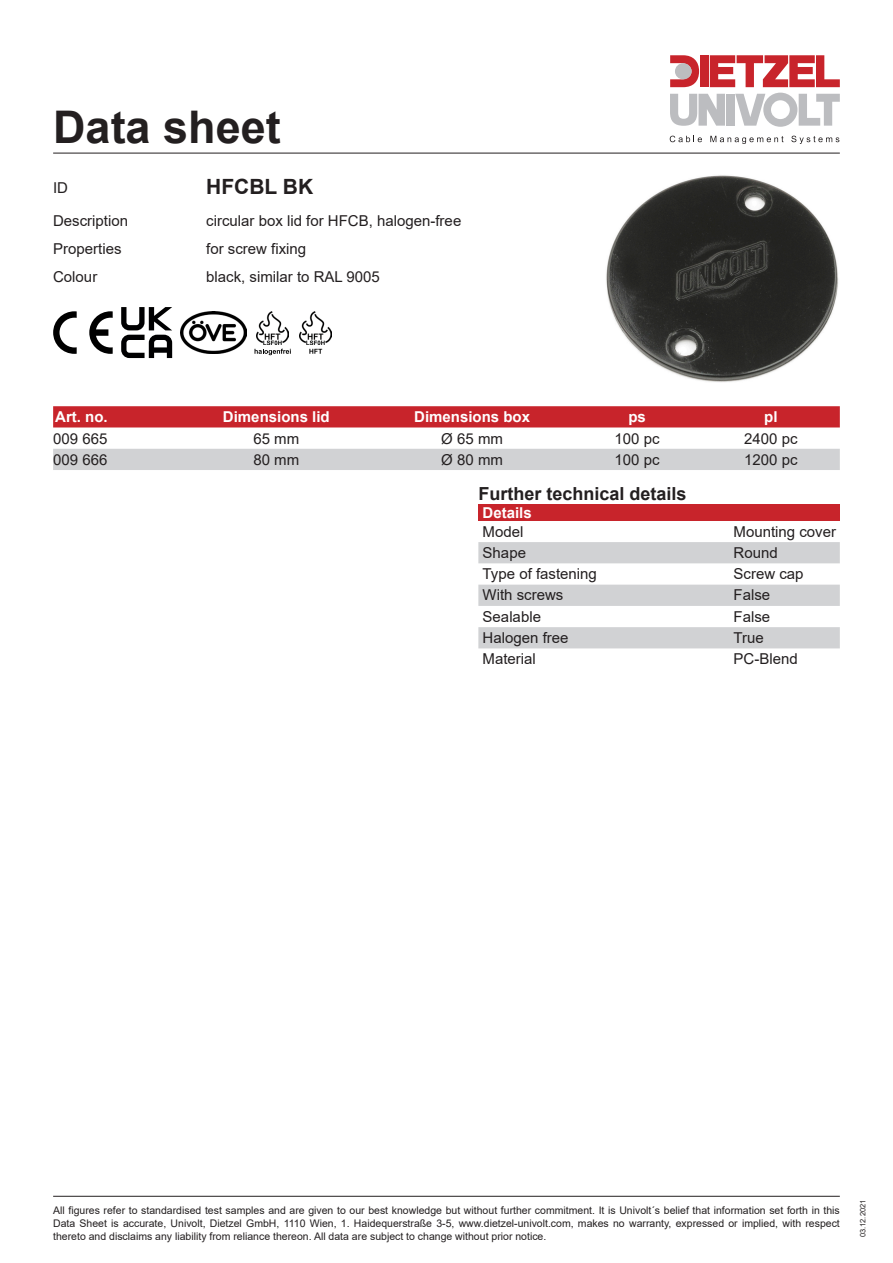
<style>
.page{position:relative;width:893px;height:1263px;background:#fff}
.page>*{position:absolute;margin:0;border:0;box-sizing:border-box;transform-origin:0 0}
.Standard_Absatz{font:700 45px "Arial";color:#231f20}
.Standard_Absatz-2{font:700 21px "Arial";color:#231f20}
.Standard_Absatz-3{font:700 18px "Arial";color:#231f20}
.Standard_Absatz-4{font:15px "Arial";color:#231f20}
.Standard_Absatz-5{font:700 15px "Arial";color:#fff}
.Standard_Absatz-6{font:10.5px/12.6px "Arial";color:#231f20;text-align:justify}
.Standard_Absatz-7{font:7.5px "Arial";color:#231f20}
</style>
<div class="page">
<hr style="left:53px;top:153px;width:787px;height:1px;background:#231f20">
<svg style="left:670px;top:136px;width:32px;height:6px"></svg>
<svg style="left:710px;top:136px;width:73px;height:8px"></svg>
<svg style="left:791px;top:136px;width:48px;height:8px"></svg>
<div style="left:700px;top:55px;width:9px;height:32px;background:#c8242b"></div>
<div style="left:726px;top:94px;width:8px;height:32px;background:#bcbdc0"></div>
<svg style="left:670px;top:94px;width:55px;height:32px"></svg>
<svg style="left:670px;top:55px;width:29px;height:32px"></svg>
<div style="left:675px;top:63px;width:17px;height:16px;background:#bcbdc0;border-radius:50%"></div>
<svg style="left:710px;top:55px;width:130px;height:32px"></svg>
<svg style="left:735px;top:93px;width:105px;height:34px"></svg>
<hr style="left:53px;top:1196px;width:787px;height:1px;background:#231f20">
<div style="left:53px;top:406px;width:787px;height:21px;background:#c8242b"></div>
<div style="left:53px;top:449px;width:787px;height:21px;background:#d1d2d4"></div>
<div style="left:478px;top:504px;width:362px;height:17px;background:#c8242b"></div>
<svg style="left:478px;top:542px;width:362px;height:106px"></svg>
<svg style="left:89px;top:311px;width:24px;height:43px"></svg>
<svg style="left:53px;top:311px;width:24px;height:43px"></svg>
<svg style="left:121px;top:307px;width:51px;height:51px"></svg>
<img style="left:181px;top:311px;width:65px;height:43px">
<img style="left:256px;top:311px;width:33px;height:33px">
<svg style="left:255px;top:349px;width:36px;height:6px"></svg>
<img style="left:299px;top:311px;width:33px;height:33px">
<svg style="left:309px;top:349px;width:13px;height:5px"></svg>
<svg style="left:606px;top:175px;width:232px;height:207px;fill:#2b2b29"></svg>
<p class="Standard_Absatz" style="left:53px;top:95px;width:229px">Data sheet</p>
<p class="Standard_Absatz-2" style="left:206px;top:172px;width:108px">HFCBL BK</p>
<p class="Standard_Absatz-4" style="left:53px;top:178px;width:16px">ID</p>
<p class="Standard_Absatz-4" style="left:53px;top:210px;width:77px">Description</p>
<p class="Standard_Absatz-4" style="left:206px;top:210px;width:257px">circular box lid for HFCB, halogen-free</p>
<p class="Standard_Absatz-4" style="left:53px;top:238px;width:70px">Properties</p>
<p class="Standard_Absatz-4" style="left:206px;top:238px;width:102px">for screw fixing</p>
<p class="Standard_Absatz-4" style="left:53px;top:266px;width:46px">Colour</p>
<p class="Standard_Absatz-4" style="left:206px;top:266px;width:175px">black, similar to RAL 9005</p>
<p class="Standard_Absatz-5" style="left:55px;top:406px;width:54px">Art. no.</p>
<p class="Standard_Absatz-5" style="left:223px;top:406px;width:108px">Dimensions lid</p>
<p class="Standard_Absatz-5" style="left:414px;top:406px;width:117px">Dimensions box</p>
<p class="Standard_Absatz-5" style="left:628px;top:406px;width:19px">ps</p>
<p class="Standard_Absatz-5" style="left:764px;top:406px;width:15px">pl</p>
<p class="Standard_Absatz-4" style="left:53px;top:428px;width:56px">009 665</p>
<p class="Standard_Absatz-4" style="left:253px;top:428px;width:47px">65 mm</p>
<p class="Standard_Absatz-4" style="left:441px;top:428px;width:63px">Ø 65 mm</p>
<p class="Standard_Absatz-4" style="left:615px;top:428px;width:47px">100 pc</p>
<p class="Standard_Absatz-4" style="left:744px;top:428px;width:55px">2400 pc</p>
<p class="Standard_Absatz-4" style="left:53px;top:449px;width:56px">009 666</p>
<p class="Standard_Absatz-4" style="left:253px;top:449px;width:47px">80 mm</p>
<p class="Standard_Absatz-4" style="left:441px;top:449px;width:63px">Ø 80 mm</p>
<p class="Standard_Absatz-4" style="left:615px;top:449px;width:47px">100 pc</p>
<p class="Standard_Absatz-4" style="left:744px;top:449px;width:55px">1200 pc</p>
<p class="Standard_Absatz-3" style="left:478px;top:481px;width:210px">Further technical details</p>
<p class="Standard_Absatz-5" style="left:483px;top:502px;width:51px">Details</p>
<p class="Standard_Absatz-4" style="left:483px;top:521px;width:42px">Model</p>
<p class="Standard_Absatz-4" style="left:733px;top:521px;width:104px">Mounting cover</p>
<p class="Standard_Absatz-4" style="left:483px;top:542px;width:45px">Shape</p>
<p class="Standard_Absatz-4" style="left:733px;top:542px;width:46px">Round</p>
<p class="Standard_Absatz-4" style="left:483px;top:564px;width:116px">Type of fastening</p>
<p class="Standard_Absatz-4" style="left:733px;top:564px;width:72px">Screw cap</p>
<p class="Standard_Absatz-4" style="left:483px;top:585px;width:82px">With screws</p>
<p class="Standard_Absatz-4" style="left:733px;top:585px;width:38px">False</p>
<p class="Standard_Absatz-4" style="left:483px;top:606px;width:60px">Sealable</p>
<p class="Standard_Absatz-4" style="left:733px;top:606px;width:38px">False</p>
<p class="Standard_Absatz-4" style="left:483px;top:627px;width:87px">Halogen free</p>
<p class="Standard_Absatz-4" style="left:733px;top:627px;width:32px">True</p>
<p class="Standard_Absatz-4" style="left:483px;top:649px;width:55px">Material</p>
<p class="Standard_Absatz-4" style="left:733px;top:649px;width:66px">PC-Blend</p>
<p class="Standard_Absatz-6" style="left:53px;top:1204px;width:788px">All figures refer to standardised test samples and are given to our best knowledge but without further commitment. It is Univolt´s belief that information set forth in this Data Sheet is accurate, Univolt, Dietzel GmbH, 1110 Wien, 1. Haidequerstraße 3-5, www.dietzel-univolt.com, makes no warranty, expressed or implied, with respect thereto and disclaims any liability from reliance thereon. All data are subject to change without prior notice.</p>
<p class="Standard_Absatz-7" style="left:858px;top:1237px;width:39px;rotate:-90deg">03.12.2021</p>
</div>
